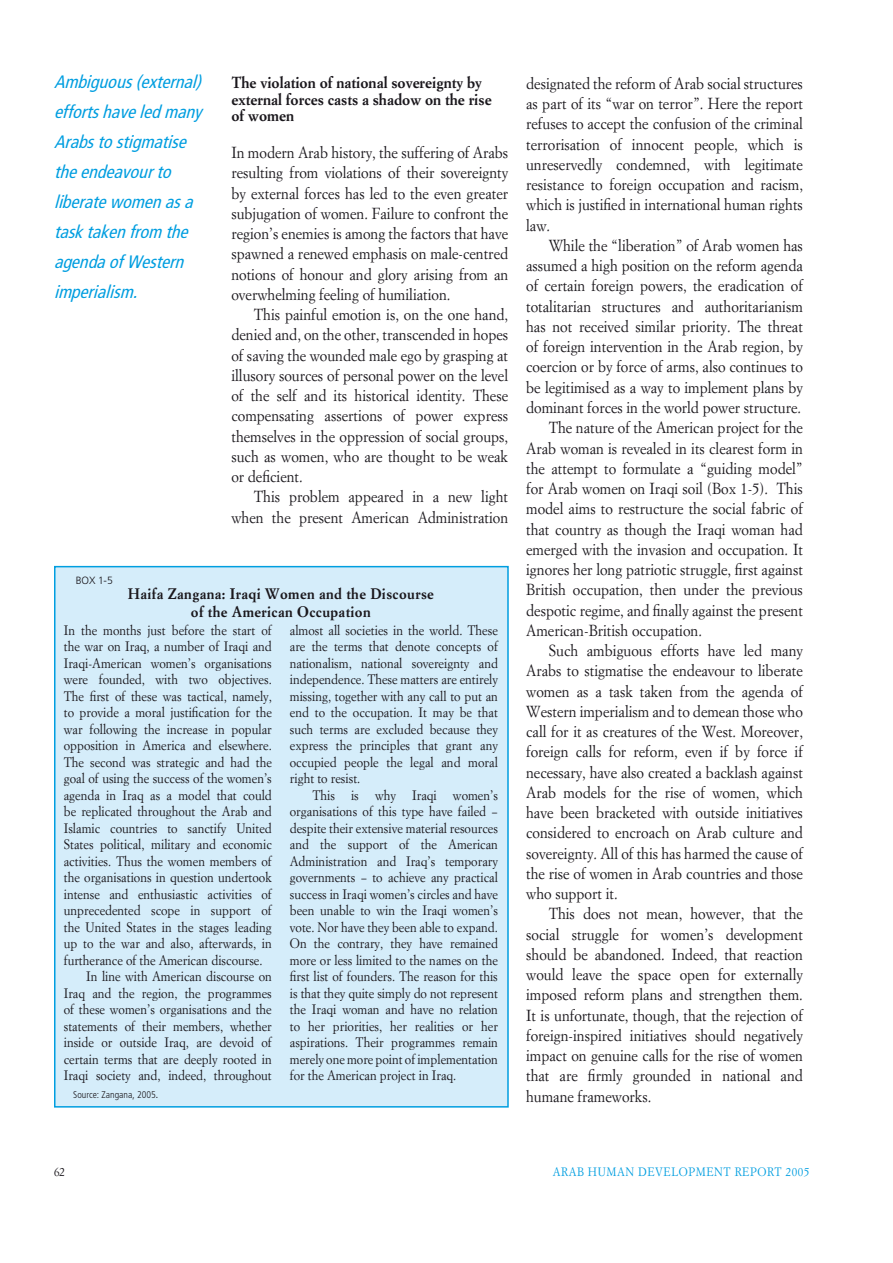
<style>
.page{position:relative;width:893px;height:1263px;background:#fff}
.page>*{position:absolute;margin:0;border:0;box-sizing:border-box;transform-origin:0 0}
.t1{font:italic 18px/30px "Hdr Frutiger Cond";color:#009ee0}
.t2{font:15.75px/20.2px "Hdr Garamond";color:#1a171c;text-align:justify}
.t3{font:700 15.75px/16.5px "Hdr Garamond";color:#1a171c}
.t4{font:700 15px/18px "Hdr Garamond";letter-spacing:.025em;color:#1a171c;text-align:center}
.t5{font:13.5px/16.5px "Hdr Garamond";color:#1a171c;text-align:justify}
.t6{font:12px "Hdr Garamond";letter-spacing:.05em;color:#009ee0}
.t7{font:12px "Hdr Garamond";color:#1a171c}
.t8{font:300 10.5px "Hdr Frutiger";color:#1a171c}
.t9{font:300 9.75px "Hdr Frutiger Cond";color:#1a171c}
</style>
<div class="page">
<div style="left:55px;top:567px;width:453px;height:540px;background:#d5edfa"></div>
<div style="left:54px;top:566px;width:455px;height:541px;border:2px solid #009ee0"></div>
<p class="t1" style="left:54px;top:67px;width:149px">Ambiguous (external) efforts have led many<br>Arabs to stigmatise the endeavour to liberate women as a task taken from the agenda of Western imperialism.</p>
<p class="t8" style="left:76px;top:574px;width:39px">Box 1-5</p>
<p class="t3" style="left:231px;top:75px;width:262px">The violation of national sovereignty by external forces casts a shadow on the rise of women</p>
<p class="t2" style="left:231px;top:142px;width:278px">In modern Arab history, the suffering of Arabs resulting from violations of their sovereignty by external forces has led to the even greater subjugation of women. Failure to confront the region’s enemies is among the factors that have spawned a renewed emphasis on male-centred notions of honour and glory arising from an overwhelming feeling of humiliation.</p>
<p class="t2" style="left:231px;top:304px;width:278px;text-indent:23px">This painful emotion is, on the one hand, denied and, on the other, transcended in hopes of saving the wounded male ego by grasping at illusory sources of personal power on the level of the self and its historical identity. These compensating assertions of power express themselves in the oppression of social groups, such as women, who are thought to be weak or deficient.</p>
<p class="t2" style="left:231px;top:486px;width:278px;text-align:right">This problem appeared in a new light when the present American Administration</p>
<p class="t4" style="left:128px;top:585px;width:308px">Haifa Zangana: Iraqi Women and the Discourse of the American Occupation</p>
<p class="t5" style="left:64px;top:622px;width:210px">In the months just before the start of</p>
<p class="t5" style="left:64px;top:638px;width:210px">the war on Iraq, a number of Iraqi and</p>
<p class="t5" style="left:64px;top:655px;width:210px">Iraqi-American women’s organisations</p>
<p class="t5" style="left:64px;top:671px;width:210px">were founded, with two objectives.</p>
<p class="t5" style="left:64px;top:688px;width:210px">The first of these was tactical, namely,</p>
<p class="t5" style="left:64px;top:704px;width:210px">to provide a moral justification for the</p>
<p class="t5" style="left:64px;top:721px;width:210px">war following the increase in popular</p>
<p class="t5" style="left:64px;top:737px;width:210px">opposition in America and elsewhere.</p>
<p class="t5" style="left:64px;top:754px;width:210px">The second was strategic and had the</p>
<p class="t5" style="left:64px;top:770px;width:210px">goal of using the success of the women’s</p>
<p class="t5" style="left:64px;top:787px;width:210px">agenda in Iraq as a model that could</p>
<p class="t5" style="left:64px;top:803px;width:210px">be replicated throughout the Arab and</p>
<p class="t5" style="left:64px;top:820px;width:210px">Islamic countries to sanctify United</p>
<p class="t5" style="left:64px;top:836px;width:210px">States political, military and economic</p>
<p class="t5" style="left:64px;top:853px;width:210px">activities. Thus the women members of</p>
<p class="t5" style="left:64px;top:869px;width:210px">the organisations in question undertook</p>
<p class="t5" style="left:64px;top:886px;width:210px">intense and enthusiastic activities of</p>
<p class="t5" style="left:64px;top:902px;width:210px">unprecedented scope in support of</p>
<p class="t5" style="left:64px;top:919px;width:210px">the United States in the stages leading</p>
<p class="t5" style="left:64px;top:935px;width:210px">up to the war and also, afterwards, in</p>
<p class="t5" style="left:64px;top:952px;width:200px">furtherance of the American discourse.</p>
<p class="t5" style="left:86px;top:968px;width:187px">In line with American discourse on</p>
<p class="t5" style="left:64px;top:985px;width:210px">Iraq and the region, the programmes</p>
<p class="t5" style="left:64px;top:1001px;width:210px">of these women’s organisations and the</p>
<p class="t5" style="left:64px;top:1018px;width:210px">statements of their members, whether</p>
<p class="t5" style="left:64px;top:1034px;width:210px">inside or outside Iraq, are devoid of</p>
<p class="t5" style="left:64px;top:1051px;width:210px">certain terms that are deeply rooted in</p>
<p class="t5" style="left:64px;top:1067px;width:210px">Iraqi society and, indeed, throughout</p>
<p class="t5" style="left:290px;top:622px;width:210px">almost all societies in the world. These are the terms that denote concepts of nationalism, national sovereignty and independence. These matters are entirely missing, together with any call to put an end to the occupation. It may be that such terms are excluded because they express the principles that grant any occupied people the legal and moral right to resist.</p>
<p class="t5" style="left:290px;top:786px;width:210px;text-indent:23px">This is why Iraqi women’s organisations of this type have failed – despite their extensive material resources and the support of the American Administration and Iraq’s temporary governments – to achieve any practical success in Iraqi women’s circles and have been unable to win the Iraqi women’s vote. Nor have they been able to expand.<br>On the contrary, they have remained more or less limited to the names on the first list of founders. The reason for this is that they quite simply do not represent the Iraqi woman and have no relation to her priorities, her realities or her aspirations. Their programmes remain merely one more point of implementation for the American project in Iraq.</p>
<p class="t9" style="left:73px;top:1089px;width:86px">Source: Zangana, 2005.</p>
<p class="t2" style="left:526px;top:73px;width:278px">designated the reform of Arab social structures as part of its “war on terror”. Here the report refuses to accept the confusion of the criminal terrorisation of innocent people, which is unreservedly condemned, with legitimate resistance to foreign occupation and racism, which is justified in international human rights law.</p>
<p class="t2" style="left:549px;top:235px;width:256px">While the “liberation” of Arab women has</p>
<p class="t2" style="left:526px;top:255px;width:278px">assumed a high position on the reform agenda</p>
<p class="t2" style="left:526px;top:275px;width:278px">of certain foreign powers, the eradication of</p>
<p class="t2" style="left:526px;top:296px;width:278px">totalitarian structures and authoritarianism</p>
<p class="t2" style="left:526px;top:316px;width:278px">has not received similar priority. The threat</p>
<p class="t2" style="left:526px;top:336px;width:278px">of foreign intervention in the Arab region, by</p>
<p class="t2" style="left:526px;top:356px;width:278px">coercion or by force of arms, also continues to</p>
<p class="t2" style="left:526px;top:377px;width:278px">be legitimised as a way to implement plans by</p>
<p class="t2" style="left:526px;top:397px;width:276px">dominant forces in the world power structure.</p>
<p class="t2" style="left:549px;top:417px;width:256px">The nature of the American project for the</p>
<p class="t2" style="left:526px;top:438px;width:278px">Arab woman is revealed in its clearest form in</p>
<p class="t2" style="left:526px;top:458px;width:278px">the attempt to formulate a “guiding model”</p>
<p class="t2" style="left:526px;top:478px;width:278px">for Arab women on Iraqi soil (Box 1-5). This</p>
<p class="t2" style="left:526px;top:498px;width:278px">model aims to restructure the social fabric of</p>
<p class="t2" style="left:526px;top:519px;width:278px">that country as though the Iraqi woman had</p>
<p class="t2" style="left:526px;top:539px;width:278px">emerged with the invasion and occupation. It</p>
<p class="t2" style="left:526px;top:559px;width:278px">ignores her long patriotic struggle, first against</p>
<p class="t2" style="left:526px;top:579px;width:278px">British occupation, then under the previous</p>
<p class="t2" style="left:526px;top:600px;width:278px">despotic regime, and finally against the present</p>
<p class="t2" style="left:526px;top:620px;width:177px">American-British occupation.</p>
<p class="t2" style="left:549px;top:640px;width:256px">Such ambiguous efforts have led many</p>
<p class="t2" style="left:526px;top:660px;width:278px">Arabs to stigmatise the endeavour to liberate</p>
<p class="t2" style="left:526px;top:681px;width:278px">women as a task taken from the agenda of</p>
<p class="t2" style="left:526px;top:701px;width:278px">Western imperialism and to demean those who</p>
<p class="t2" style="left:526px;top:721px;width:278px">call for it as creatures of the West. Moreover,</p>
<p class="t2" style="left:526px;top:741px;width:278px">foreign calls for reform, even if by force if</p>
<p class="t2" style="left:526px;top:762px;width:278px">necessary, have also created a backlash against</p>
<p class="t2" style="left:526px;top:782px;width:278px">Arab models for the rise of women, which</p>
<p class="t2" style="left:526px;top:802px;width:278px">have been bracketed with outside initiatives</p>
<p class="t2" style="left:526px;top:822px;width:278px">considered to encroach on Arab culture and</p>
<p class="t2" style="left:526px;top:843px;width:278px">sovereignty. All of this has harmed the cause of</p>
<p class="t2" style="left:526px;top:863px;width:278px">the rise of women in Arab countries and those</p>
<p class="t2" style="left:526px;top:883px;width:93px">who support it.</p>
<p class="t2" style="left:549px;top:903px;width:256px">This does not mean, however, that the</p>
<p class="t2" style="left:526px;top:924px;width:278px">social struggle for women’s development</p>
<p class="t2" style="left:526px;top:944px;width:278px">should be abandoned. Indeed, that reaction</p>
<p class="t2" style="left:526px;top:964px;width:278px">would leave the space open for externally</p>
<p class="t2" style="left:526px;top:984px;width:278px">imposed reform plans and strengthen them.</p>
<p class="t2" style="left:526px;top:1005px;width:278px">It is unfortunate, though, that the rejection of</p>
<p class="t2" style="left:526px;top:1025px;width:278px">foreign-inspired initiatives should negatively</p>
<p class="t2" style="left:526px;top:1045px;width:278px">impact on genuine calls for the rise of women</p>
<p class="t2" style="left:526px;top:1065px;width:278px">that are firmly grounded in national and</p>
<p class="t2" style="left:526px;top:1086px;width:127px">humane frameworks.</p>
<p class="t7" style="left:54px;top:1165px;width:13px">62</p>
<p class="t6" style="left:553px;top:1165px;width:48px">ARAB Human</p>
<p class="t6" style="left:638px;top:1165px;width:10px">development</p>
<p class="t6" style="left:735px;top:1165px;width:9px">report</p>
<p class="t6" style="left:786px;top:1165px;width:25px">2005</p>
</div>
